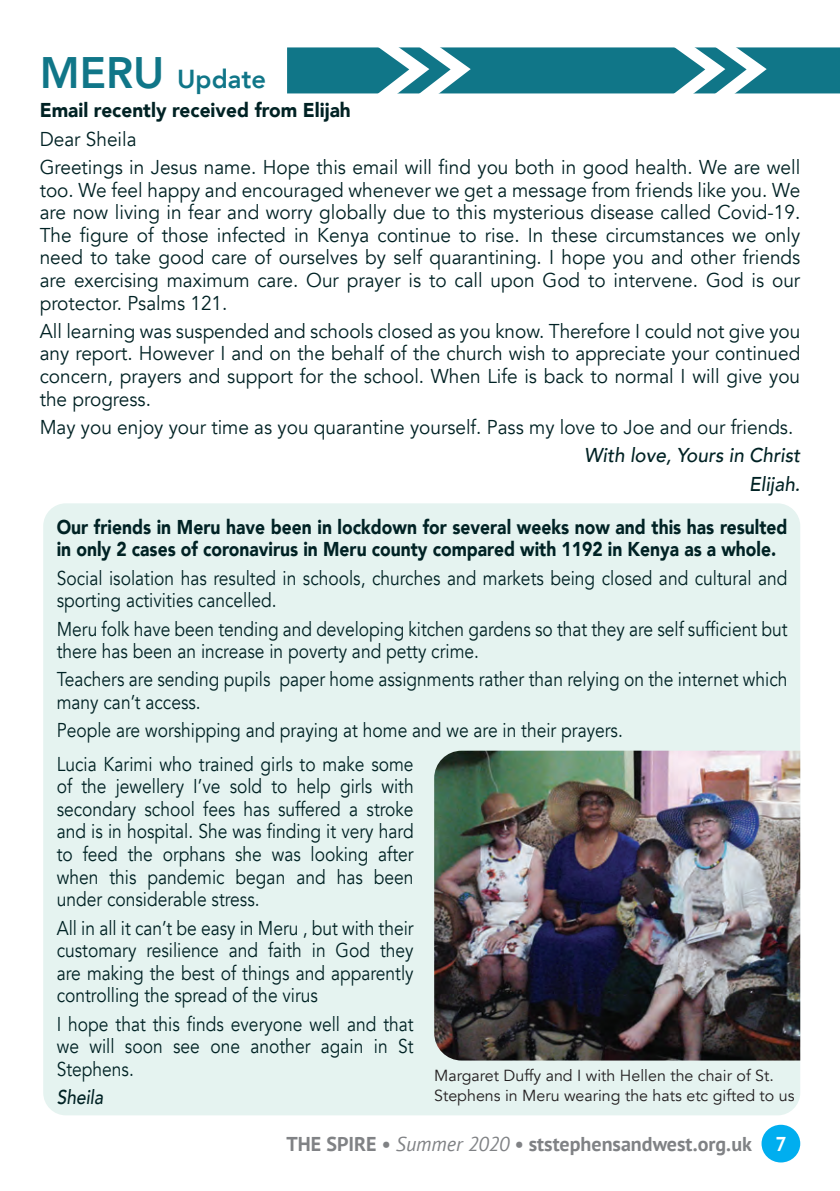
<style>
.page{position:relative;width:840px;height:1191px;background:#fff}
.page>*{position:absolute;margin:0;border:0;box-sizing:border-box;transform-origin:0 0}
.t1{font:800 26px "Avenir";color:#107688}
.t2{font:20px/22.6px "Avenir";color:#002224;scale:.87 1}
.t3{font:20px/22.6px "Avenir";color:#002224;text-align:justify;scale:.95 1}
.t4{font:900 20px/22.6px "Avenir";color:#002224;scale:.87 1}
.t5{font:700 20px "PT Sans";color:#808285}
.t6{font:900 20px "Avenir";color:#002224;scale:.95 1}
.t7{font:italic 500 20px "Avenir";color:#002224;scale:.95 1}
.t8{font:italic 500 20px "Avenir";color:#002224;scale:.87 1}
.t9{font:16px/19.2px "Avenir";color:#231f20}
.s1{font-size:44px}
.s2{font-weight:400;font-style:italic}
.s3{color:#fff}
</style>
<div class="page">
<div style="left:761px;top:1124px;width:38px;height:38px;background:#00aeef;border-radius:50%"></div>
<div style="left:43px;top:503px;width:756px;height:612px;background:#e5f3f0;border-radius:23px"></div>
<img style="left:434px;top:750px;width:365px;height:310px">
<div style="left:287px;top:47px;width:552px;height:46px;background:#107688"></div>
<svg style="left:373px;top:47px;width:97px;height:47px"></svg>
<svg style="left:669px;top:47px;width:97px;height:47px"></svg>
<p class="t1" style="left:40px;top:59px;width:228px"><span class="s1">MERU</span> Update</p>
<p class="t6" style="left:40px;top:93px;width:329px">Email recently received from Elijah</p>
<p class="t3" style="left:40px;top:128px;width:103px">Dear Sheila</p>
<p class="t3" style="left:40px;top:156px;width:801px">Greetings in Jesus name. Hope this email will find you both in good health. We are well too. We feel happy and encouraged whenever we get a message from friends like you. We are now living in fear and worry globally due to this mysterious disease called Covid-19.<br>The figure of those infected in Kenya continue to rise. In these circumstances we only need to take good care of ourselves by self quarantining. I hope you and other friends are exercising maximum care. Our prayer is to call upon God to intervene. God is our protector. Psalms 121.</p>
<p class="t3" style="left:40px;top:320px;width:801px">All learning was suspended and schools closed as you know. Therefore I could not give you any report. However I and on the behalf of the church wish to appreciate your continued concern, prayers and support for the school. When Life is back to normal I will give you the progress.</p>
<p class="t3" style="left:40px;top:416px;width:794px">May you enjoy your time as you quarantine yourself. Pass my love to Joe and our friends.</p>
<p class="t7" style="left:584px;top:443px;width:229px">With love, Yours in Christ</p>
<p class="t7" style="left:748px;top:471px;width:55px">Elijah.</p>
<p class="t4" style="left:57px;top:515px;width:840px">Our friends in Meru have been in lockdown for several weeks now and this has resulted in only 2 cases of coronavirus in Meru county compared with 1192 in Kenya as a whole.</p>
<p class="t2" style="left:57px;top:567px;width:840px">Social isolation has resulted in schools, churches and markets being closed and cultural and sporting activities cancelled.</p>
<p class="t2" style="left:57px;top:617px;width:841px">Meru folk have been tending and developing kitchen gardens so that they are self sufficient but there has been an increase in poverty and petty crime.</p>
<p class="t2" style="left:57px;top:668px;width:840px">Teachers are sending pupils paper home assignments rather than relying on the internet which many can’t access.</p>
<p class="t2" style="left:57px;top:719px;width:651px">People are worshipping and praying at home and we are in their prayers.</p>
<p class="t2" style="left:57px;top:753px;width:411px;text-align:justify">Lucia Karimi who trained girls to make some of the jewellery I’ve sold to help girls with secondary school fees has suffered a stroke and is in hospital. She was finding it very hard to feed the orphans she was looking after when this pandemic began and has been under considerable stress.</p>
<p class="t2" style="left:57px;top:916px;width:411px;text-align:justify">All in all it can’t be easy in Meru , but with their customary resilience and faith in God they are making the best of things and apparently controlling the spread of the virus</p>
<p class="t2" style="left:57px;top:1012px;width:411px;text-align:justify">I hope that this finds everyone well and that we will soon see one another again in St Stephens.</p>
<p class="t8" style="left:57px;top:1085px;width:55px">Sheila</p>
<p class="t9" style="left:434px;top:1066px;width:361px">Margaret Duffy and I with Hellen the chair of St.<br>Stephens in Meru wearing the hats etc gifted to us</p>
<p class="t5" style="left:286px;top:1130px;width:501px">THE SPIRE • <span class="s2">Summer 2020</span> • ststephensandwest.org.uk <span class="s3">7</span></p>
</div>
